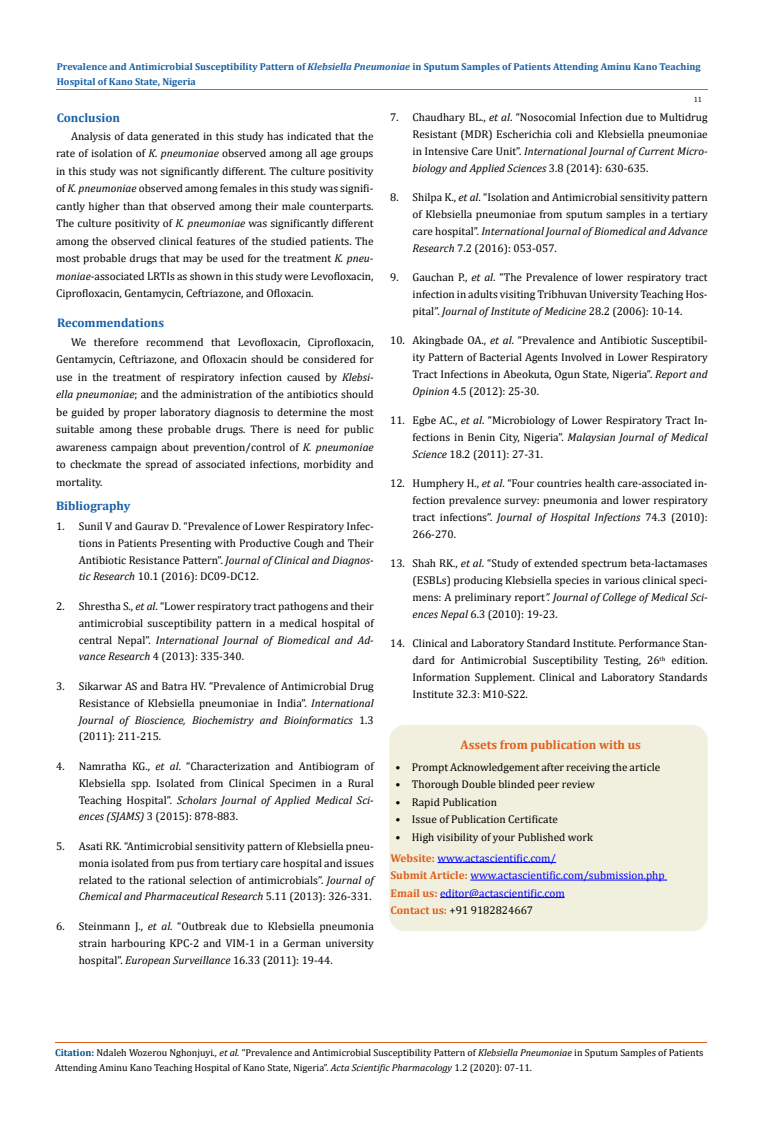
<style>
.page{position:relative;width:764px;height:1125px;background:#fff}
.page>*{position:absolute;margin:0;border:0;box-sizing:border-box;transform-origin:0 0}
.t1{font:700 12.5px "Cambria";color:#1560a6}
.t2{font:700 12.5px "Cambria";color:#e05d1a}
.t3{font:11.25px/16.9px "Cambria";color:#000;text-align:justify}
.t4{font:11.25px/17.5px "Cambria";color:#00f}
.t5{font:10px/15px "Cambria";color:#000}
.t6{font:700 10px/15px "Cambria";color:#1560a6}
.t7{font:7.5px "Cambria";color:#000}
.s1{font-style:italic}
.s2{font-weight:700;color:#e05d1a}
.s3{color:#000}
.s4{font-weight:700;color:#035089}
</style>
<div class="page">
<div style="left:390px;top:726px;width:317px;height:205px;background:#f1f0de;border-radius:15px"></div>
<div style="left:389px;top:725px;width:319px;height:206px;border:1px solid #f1f0de;border-radius:15px"></div>
<hr style="left:437px;top:862px;width:119px;height:1px;background:#00f">
<hr style="left:470px;top:880px;width:197px;height:1px;background:#00f">
<hr style="left:440px;top:897px;width:125px;height:1px;background:#00f">
<hr style="left:56px;top:90px;width:652px;height:1px;background:#e05d1a">
<hr style="left:55px;top:1042px;width:651px;height:1px;background:#e05d1a">
<p class="t6" style="left:57px;top:59px;width:645px">Prevalence and Antimicrobial Susceptibility Pattern of <span class="s1">Klebsiella Pneumoniae</span> in Sputum Samples of Patients Attending Aminu Kano Teaching<br>Hospital of Kano State, Nigeria</p>
<p class="t1" style="left:57px;top:109px;width:65px">Conclusion</p>
<p class="t3" style="left:56px;top:127px;width:319px;line-height:17.5px;text-indent:15px">Analysis of data generated in this study has indicated that the rate of isolation of <span class="s1">K. pneumoniae</span> observed among all age groups in this study was not significantly different. The culture positivity of <span class="s1">K. pneumoniae</span> observed among females in this study was signifi&shy;cantly higher than that observed among their male counterparts.<br>The culture positivity of <span class="s1">K. pneumoniae</span> was significantly different among the observed clinical features of the studied patients. The most probable drugs that may be used for the treatment <span class="s1">K. pneu&shy;moniae</span>-associated LRTIs as shown in this study were Levofloxacin, Ciprofloxacin, Gentamycin, Ceftriazone, and Ofloxacin.</p>
<p class="t1" style="left:57px;top:314px;width:109px">Recommendations</p>
<p class="t3" style="left:56px;top:333px;width:319px;line-height:17.5px;text-indent:15px">We therefore recommend that Levofloxacin, Ciprofloxacin, Gentamycin, Ceftriazone, and Ofloxacin should be considered for use in the treatment of respiratory infection caused by <span class="s1">Klebsi&shy;ella pneumoniae</span>; and the administration of the antibiotics should be guided by proper laboratory diagnosis to determine the most suitable among these probable drugs. There is need for public awareness campaign about prevention/control of <span class="s1">K. pneumoniae </span>to checkmate the spread of associated infections, morbidity and mortality.</p>
<p class="t3" style="left:79px;top:517px;width:296px;text-indent:-22px">1. Sunil V and Gaurav D. “Prevalence of Lower Respiratory Infec&shy;tions in Patients Presenting with Productive Cough and Their Antibiotic Resistance Pattern”. <span class="s1">Journal of Clinical and Diagnos&shy;tic Research</span> 10.1 (2016): DC09-DC12.</p>
<p class="t3" style="left:79px;top:597px;width:297px;text-indent:-22px">2. Shrestha S., <span class="s1">et al</span>. “Lower respiratory tract pathogens and their antimicrobial susceptibility pattern in a medical hospital of central Nepal”. <span class="s1">International Journal of Biomedical and Ad&shy;vance Research</span> 4 (2013): 335-340.</p>
<p class="t3" style="left:79px;top:677px;width:297px;text-indent:-22px">3. Sikarwar AS and Batra HV. “Prevalence of Antimicrobial Drug Resistance of Klebsiella pneumoniae in India”. <span class="s1">International Journal of Bioscience, Biochemistry and Bioinformatics</span> 1.3 (2011): 211-215.</p>
<p class="t3" style="left:79px;top:757px;width:297px;text-indent:-22px">4. Namratha KG., <span class="s1">et al</span>. “Characterization and Antibiogram of Klebsiella spp. Isolated from Clinical Specimen in a Rural Teaching Hospital”. <span class="s1">Scholars Journal of Applied Medical Sci&shy;ences (SJAMS)</span> 3 (2015): 878-883.</p>
<p class="t3" style="left:79px;top:837px;width:296px;text-indent:-22px">5. Asati RK. “Antimicrobial sensitivity pattern of Klebsiella pneu&shy;monia isolated from pus from tertiary care hospital and issues related to the rational selection of antimicrobials”. <span class="s1">Journal of Chemical and Pharmaceutical Research</span> 5.11 (2013): 326-331.</p>
<p class="t3" style="left:79px;top:917px;width:297px;text-indent:-22px">6. Steinmann J., <span class="s1">et al</span>. “Outbreak due to Klebsiella pneumonia strain harbouring KPC-2 and VIM-1 in a German university hospital”. <span class="s1">European Surveillance</span> 16.33 (2011): 19-44.</p>
<p class="t1" style="left:56px;top:497px;width:76px">Bibliography</p>
<p class="t7" style="left:693px;top:95px;width:10px">11</p>
<p class="t3" style="left:412px;top:109px;width:297px;text-indent:-22px">7. Chaudhary BL., <span class="s1">et al</span>. “Nosocomial Infection due to Multidrug Resistant (MDR) Escherichia coli and Klebsiella pneumoniae in Intensive Care Unit”. <span class="s1">International Journal of Current Micro&shy;biology and Applied Sciences</span> 3.8 (2014): 630-635.</p>
<p class="t3" style="left:412px;top:189px;width:296px;text-indent:-22px">8. Shilpa K., <span class="s1">et al</span>. “Isolation and Antimicrobial sensitivity pattern of Klebsiella pneumoniae from sputum samples in a tertiary care hospital”. <span class="s1">International Journal of Biomedical and Advance Research</span> 7.2 (2016): 053-057.</p>
<p class="t3" style="left:412px;top:269px;width:296px;text-indent:-22px">9. Gauchan P., <span class="s1">et al</span>. “The Prevalence of lower respiratory tract infection in adults visiting Tribhuvan University Teaching Hos&shy;pital”. <span class="s1">Journal of Institute of Medicine</span> 28.2 (2006): 10-14.</p>
<p class="t3" style="left:412px;top:332px;width:297px;text-indent:-22px">10. Akingbade OA., <span class="s1">et al</span>. “Prevalence and Antibiotic Susceptibil&shy;ity Pattern of Bacterial Agents Involved in Lower Respiratory Tract Infections in Abeokuta, Ogun State, Nigeria”. <span class="s1">Report and Opinion</span> 4.5 (2012): 25-30.</p>
<p class="t3" style="left:412px;top:412px;width:297px;text-indent:-22px">11. Egbe AC., <span class="s1">et al</span>. “Microbiology of Lower Respiratory Tract In&shy;fections in Benin City, Nigeria”. <span class="s1">Malaysian Journal of Medical Science</span> 18.2 (2011): 27-31.</p>
<p class="t3" style="left:412px;top:475px;width:297px;text-indent:-22px">12. Humphery H., <span class="s1">et al</span>. “Four countries health care-associated in&shy;fection prevalence survey: pneumonia and lower respiratory tract infections”. <span class="s1">Journal of Hospital Infections</span> 74.3 (2010):<br>266-270.</p>
<p class="t3" style="left:412px;top:555px;width:296px;text-indent:-23px">13. Shah RK., <span class="s1">et al</span>. “Study of extended spectrum beta-lactamases (ESBLs) producing Klebsiella species in various clinical speci&shy;mens: A preliminary report<span class="s1">”. Journal of College of Medical Sci&shy;ences Nepal</span> 6.3 (2010): 19-23.</p>
<p class="t3" style="left:412px;top:635px;width:297px;text-indent:-22px">14. Clinical and Laboratory Standard Institute. Performance Stan&shy;dard for Antimicrobial Susceptibility Testing, 26<sup>th</sup> edition.<br>Information Supplement. Clinical and Laboratory Standards Institute 32.3: M10-S22.</p>
<p class="t2" style="left:460px;top:736px;width:182px">Assets from publication with us</p>
<p class="t3" style="left:396px;top:758px;width:266px">• Prompt Acknowledgement after receiving the article</p>
<p class="t3" style="left:396px;top:776px;width:201px">• Thorough Double blinded peer review</p>
<p class="t3" style="left:396px;top:793px;width:103px">• Rapid Publication</p>
<p class="t3" style="left:396px;top:811px;width:164px">• Issue of Publication Certificate</p>
<p class="t3" style="left:396px;top:828px;width:199px">• High visibility of your Published work</p>
<p class="t4" style="left:390px;top:849px;width:276px"><span class="s2">Website:</span> www.actascientific.com/<br><span class="s2">Submit Article:</span> www.actascientific.com/submission.php <span class="s2">Email us:</span> editor@actascientific.com<br><span class="s2">Contact us:</span> <span class="s3">+91 9182824667</span></p>
<p class="t5" style="left:55px;top:1045px;width:650px"><span class="s4">Citation:</span> Ndaleh Wozerou Nghonjuyi<span class="s1">., et al.</span> “Prevalence and Antimicrobial Susceptibility Pattern of <span class="s1">Klebsiella Pneumoniae</span> in Sputum Samples of Patients<br>Attending Aminu Kano Teaching Hospital of Kano State, Nigeria”. <span class="s1">Acta Scientific Pharmacology</span> 1.2 (2020): 07-11.</p>
</div>
